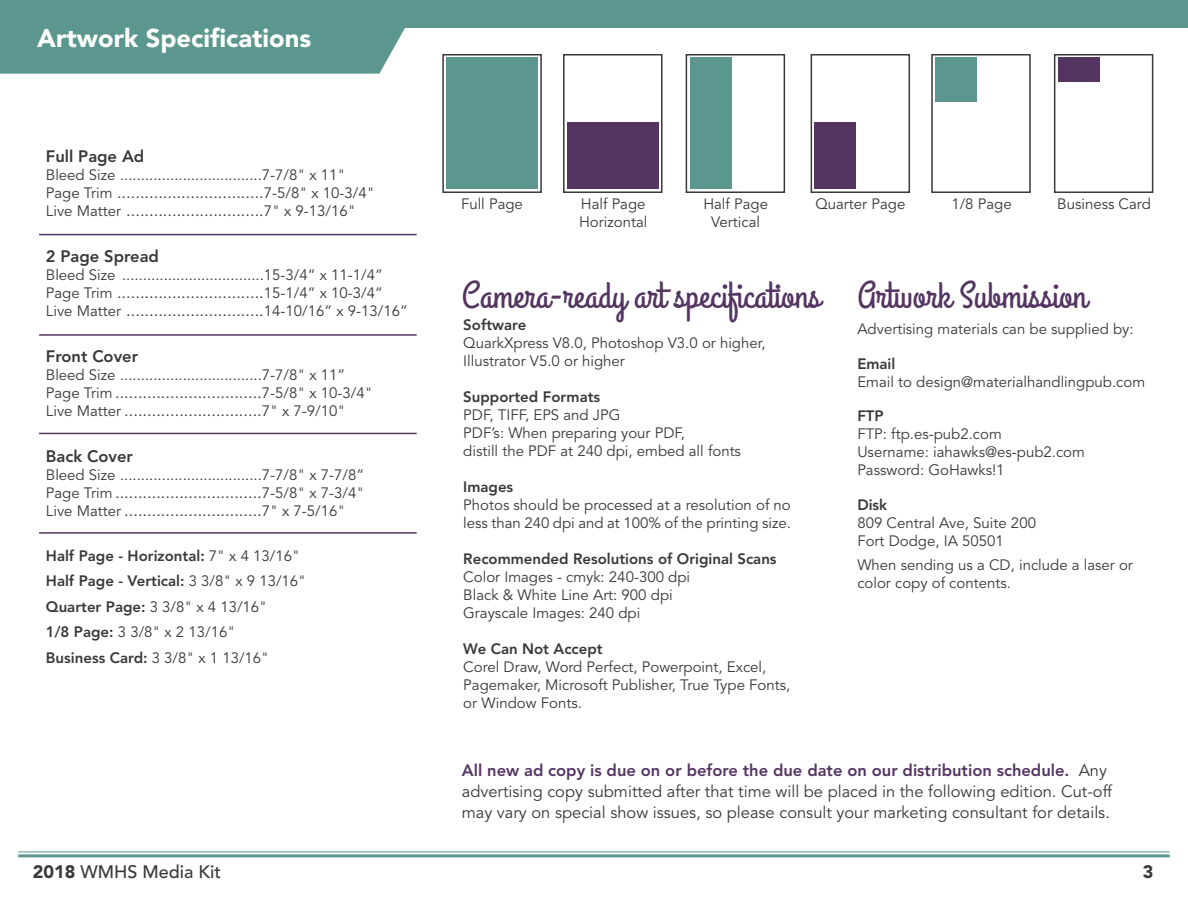
<style>
.page{position:relative;width:1188px;height:918px;background:#fff}
.page>*{position:absolute;margin:0;border:0;box-sizing:border-box;transform-origin:0 0}
.t1{font:37.5px "Grand Hotel";color:#543562}
.t2{font:900 25.5px "Avenir LT Std";color:#fff}
.t3{font:500 18px "Avenir LT Std";color:#39383a}
.t4{font:900 18px "Avenir LT Std";color:#39383a}
.t5{font:16.5px/18px "Avenir LT Std";color:#39383a}
.t6{font:800 16.5px "Avenir LT Std";color:#39383a}
.t7{font:15px/18px "Avenir LT Std";color:#39383a}
.t8{font:800 15px/25.5px "Avenir LT Std";color:#39383a}
.s1{font-size:15px}
.s2{font-weight:400}
.s3{font-weight:800;color:#543562}
.s4{font-weight:900}
</style>
<div class="page">
<hr style="left:18px;top:851px;width:1152px;height:1px;background:#5b968f">
<hr style="left:18px;top:854px;width:1152px;height:3px;background:#5b968f">
<div style="left:0;top:0;width:1188px;height:28px;background:#5b968f"></div>
<div style="left:0;top:28px;width:405px;height:46px;background:#5b968f"></div>
<hr style="left:39px;top:234px;width:378px;height:1px;background:#543562">
<hr style="left:39px;top:334px;width:378px;height:2px;background:#543562">
<hr style="left:39px;top:433px;width:378px;height:1px;background:#543562">
<hr style="left:39px;top:532px;width:378px;height:2px;background:#543562">
<div style="left:563px;top:54px;width:100px;height:139px;border:2px solid #39383a"></div>
<div style="left:567px;top:123px;width:91px;height:66px;background:#543562"></div>
<div style="left:811px;top:54px;width:99px;height:139px;border:2px solid #39383a"></div>
<div style="left:815px;top:123px;width:41px;height:66px;background:#543562"></div>
<div style="left:686px;top:54px;width:99px;height:139px;border:2px solid #39383a"></div>
<div style="left:690px;top:58px;width:41px;height:131px;background:#5b968f"></div>
<div style="left:931px;top:54px;width:100px;height:139px;border:2px solid #39383a"></div>
<div style="left:935px;top:58px;width:42px;height:44px;background:#5b968f"></div>
<div style="left:1054px;top:54px;width:99px;height:139px;border:2px solid #39383a"></div>
<div style="left:1058px;top:58px;width:42px;height:24px;background:#543562"></div>
<div style="left:444px;top:56px;width:96px;height:135px;background:linear-gradient(to bottom,#fff,#fff)"></div>
<div style="left:442px;top:54px;width:100px;height:139px;border:2px solid #39383a"></div>
<div style="left:446px;top:58px;width:92px;height:131px;background:#5b968f"></div>
<h2 class="t2" style="left:37px;top:28px;width:275px">Artwork Specifications</h2>
<p class="t6" style="left:46px;top:149px;width:100px">Full Page Ad</p>
<p class="t7" style="left:46px;top:167px;width:301px">Bleed Size ..................................7-7/8" x 11"</p>
<p class="t5" style="left:46px;top:184px;width:330px"><span class="s1">Page Trim</span> ................................<span class="s1">7-5/8" x 10-3/4"<br>Live Matter</span> ..............................<span class="s1">7" x 9-13/16"</span></p>
<p class="t6" style="left:46px;top:249px;width:115px">2 Page Spread</p>
<p class="t7" style="left:46px;top:267px;width:338px">Bleed Size ..................................15-3/4” x 11-1/4”</p>
<p class="t5" style="left:46px;top:284px;width:363px"><span class="s1">Page Trim</span> ................................<span class="s1">15-1/4” x 10-3/4”<br>Live Matter</span> ..............................<span class="s1">14-10/16” x 9-13/16”</span></p>
<p class="t6" style="left:46px;top:349px;width:94px">Front Cover</p>
<p class="t7" style="left:46px;top:367px;width:301px">Bleed Size ..................................7-7/8" x 11”</p>
<p class="t5" style="left:46px;top:384px;width:328px"><span class="s1">Page Trim</span> ................................<span class="s1">7-5/8" x 10-3/4"<br>Live Matter</span> ..............................<span class="s1">7" x 7-9/10"</span></p>
<p class="t6" style="left:46px;top:450px;width:89px">Back Cover</p>
<p class="t7" style="left:46px;top:467px;width:320px">Bleed Size ..................................7-7/8" x 7-7/8”</p>
<p class="t5" style="left:46px;top:485px;width:320px"><span class="s1">Page Trim</span> ................................<span class="s1">7-5/8" x 7-3/4"<br>Live Matter</span> ..............................<span class="s1">7" x 7-5/16"</span></p>
<p class="t8" style="left:46px;top:544px;width:262px">Half Page - Horizontal: <span class="s2">7" x 4 13/16"<br></span>Half Page - Vertical: <span class="s2">3 3/8" x 9 13/16"<br></span>Quarter Page: <span class="s2">3 3/8" x 4 13/16"<br></span>1/8 Page: <span class="s2">3 3/8" x 2 13/16"<br></span>Business Card: <span class="s2">3 3/8" x 1 13/16"</span></p>
<p class="t7" style="left:461px;top:196px;width:63px">Full Page</p>
<p class="t7" style="left:579px;top:196px;width:70px">Half Page<br>Horizontal</p>
<p class="t7" style="left:703px;top:196px;width:66px;text-align:center">Half Page<br>Vertical</p>
<p class="t7" style="left:815px;top:196px;width:91px">Quarter Page</p>
<p class="t7" style="left:951px;top:196px;width:62px">1/8 Page</p>
<p class="t7" style="left:1057px;top:196px;width:95px">Business Card</p>
<h1 class="t1" style="left:462px;top:279px;width:360px">Camera-ready art specifications</h1>
<p class="t8" style="left:463px;top:313px;width:65px">Software</p>
<p class="t7" style="left:463px;top:335px;width:304px">QuarkXpress V8.0, Photoshop V3.0 or higher,<br>Illustrator V5.0 or higher</p>
<p class="t8" style="left:463px;top:385px;width:138px">Supported Formats</p>
<p class="t7" style="left:463px;top:407px;width:279px">PDF, TIFF, EPS and JPG<br>PDF’s: When preparing your PDF,<br>distill the PDF at 240 dpi, embed all fonts</p>
<p class="t8" style="left:463px;top:475px;width:51px">Images</p>
<p class="t7" style="left:463px;top:497px;width:329px">Photos should be processed at a resolution of no less than 240 dpi and at 100% of the printing size.</p>
<p class="t8" style="left:463px;top:547px;width:315px">Recommended Resolutions of Original Scans</p>
<p class="t7" style="left:463px;top:569px;width:228px">Color Images - cmyk: 240-300 dpi<br>Black &amp; White Line Art: 900 dpi<br>Grayscale Images: 240 dpi</p>
<p class="t8" style="left:463px;top:637px;width:141px">We Can Not Accept</p>
<p class="t7" style="left:463px;top:659px;width:328px">Corel Draw, Word Perfect, Powerpoint, Excel,<br>Pagemaker, Microsoft Publisher, True Type Fonts, or Window Fonts.</p>
<h1 class="t1" style="left:857px;top:279px;width:231px">Artwork Submission</h1>
<p class="t7" style="left:857px;top:321px;width:278px">Advertising materials can be supplied by:</p>
<p class="t8" style="left:857px;top:352px;width:40px">Email</p>
<p class="t7" style="left:857px;top:374px;width:289px">Email to design@materialhandlingpub.com</p>
<p class="t8" style="left:857px;top:405px;width:28px">FTP</p>
<p class="t7" style="left:857px;top:426px;width:229px">FTP: ftp.es-pub2.com<br>Username: iahawks@es-pub2.com<br>Password: GoHawks!1</p>
<p class="t8" style="left:857px;top:493px;width:32px">Disk</p>
<p class="t7" style="left:857px;top:515px;width:180px">809 Central Ave, Suite 200<br>Fort Dodge, IA 50501</p>
<p class="t7" style="left:857px;top:557px;width:277px">When sending us a CD, include a laser or color copy of contents.</p>
<p class="t5" style="left:462px;top:761px;width:652px;line-height:21px"><span class="s3">All new ad copy is due on or before the due date on our distribution schedule.</span> Any advertising copy submitted after that time will be placed in the following edition. Cut-off may vary on special show issues, so please consult your marketing consultant for details.</p>
<p class="t3" style="left:33px;top:864px;width:190px"><span class="s4">2018</span> WMHS Media Kit</p>
<p class="t4" style="left:1143px;top:864px;width:12px">3</p>
</div>
